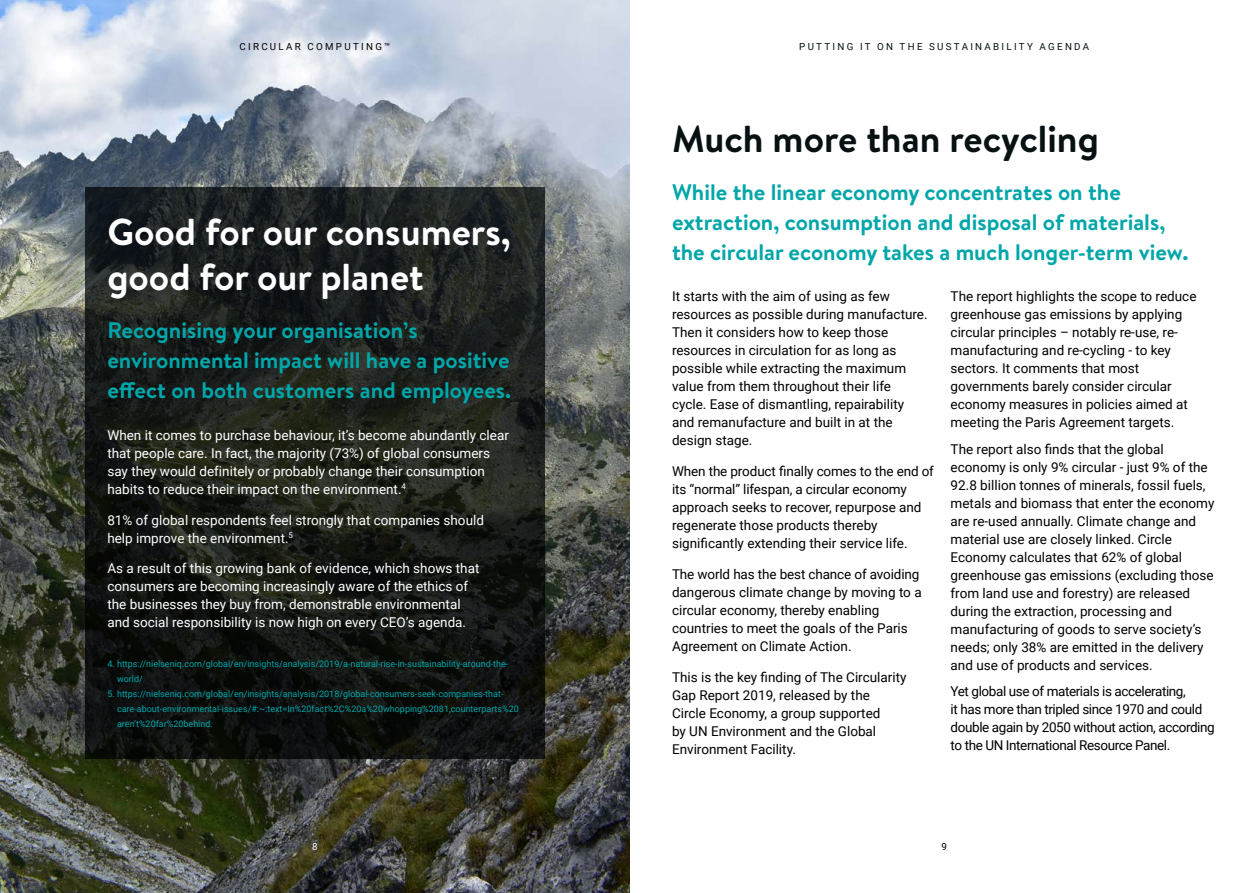
<style>
.page{position:relative;width:1259px;height:893px;background:#fff}
.page>*{position:absolute;margin:0;border:0;box-sizing:border-box;transform-origin:0 0}
.t1{font:700 37.5px/45px "Brandon Text";color:#fff}
.t2{font:700 37.5px "Brandon Text";color:#071013}
.t3{font:700 22.5px/30px "Brandon Text";color:#00a6a9}
.t4{font:13.5px/18px "Roboto";color:#000}
.t5{font:13.5px/18px "Roboto";color:#fff}
.t6{font:13.5px/18px "Roboto";letter-spacing:-.03em;color:#000}
.t7{font:9.75px "Roboto";letter-spacing:.235em;color:#071013}
.t8{font:9.75px "Roboto";letter-spacing:.235em;color:#000}
.t9{font:9.75px "Roboto";color:#fff}
.t10{font:9px/15px "Roboto";color:#00a6a9}
</style>
<div class="page">
<img style="left:0;top:0;width:629px;height:893px">
<svg style="left:85px;top:187px;width:459px;height:572px;background:#181c18"></svg>
<p class="t8" style="left:239px;top:40px;width:152px">CIRCULAR COMPUTING™</p>
<h1 class="t1" style="left:107px;top:209px;width:405px">Good for our consumers, good for our planet</h1>
<h2 class="t3" style="left:107px;top:315px;width:405px">Recognising your organisation’s environmental impact will have a positive effect on both customers and employees.</h2>
<p class="t5" style="left:107px;top:425px;width:403px">When it comes to purchase behaviour, it’s become abundantly clear that people care. In fact, the majority (73%) of global consumers say they would definitely or probably change their consumption habits to reduce their impact on the environment.<sup>4</sup></p>
<p class="t5" style="left:107px;top:510px;width:378px">81% of global respondents feel strongly that companies should help improve the environment.<sup>5</sup></p>
<p class="t5" style="left:107px;top:559px;width:373px">As a result of this growing bank of evidence, which shows that consumers are becoming increasingly aware of the ethics of the businesses they buy from, demonstrable environmental and social responsibility is now high on every CEO’s agenda.</p>
<p class="t10" style="left:117px;top:655px;width:393px;text-indent:-10px">4. https://nielseniq.com/global/en/insights/analysis/2019/a-natural-rise-in-sustainability-around-the&shy;world/</p>
<p class="t10" style="left:117px;top:686px;width:403px;text-indent:-10px">5. https://nielseniq.com/global/en/insights/analysis/2018/global-consumers-seek-companies-that&shy;care-about-environmental-issues/#:~:text=In%20fact%2C%20a%20whopping%2081,counterparts%20 aren’t%20far%20behind.</p>
<p class="t9" style="left:312px;top:840px;width:7px">8</p>
<p class="t7" style="left:799px;top:40px;width:291px">PUTTING IT ON THE SUSTAINABILITY AGENDA</p>
<h1 class="t2" style="left:672px;top:113px;width:428px">Much more than recycling</h1>
<h2 class="t3" style="left:672px;top:177px;width:518px">While the linear economy concentrates on the extraction, consumption and disposal of materials, the circular economy takes a much longer-term view.</h2>
<p class="t4" style="left:672px;top:287px;width:257px">It starts with the aim of using as few resources as possible during manufacture.<br>Then it considers how to keep those resources in circulation for as long as possible while extracting the maximum value from them throughout their life cycle. Ease of dismantling, repairability and remanufacture and built in at the design stage.</p>
<p class="t4" style="left:672px;top:462px;width:263px">When the product finally comes to the end of its “normal” lifespan, a circular economy approach seeks to recover, repurpose and regenerate those products thereby significantly extending their service life.</p>
<p class="t4" style="left:672px;top:565px;width:251px">The world has the best chance of avoiding dangerous climate change by moving to a circular economy, thereby enabling countries to meet the goals of the Paris Agreement on Climate Action.</p>
<p class="t4" style="left:672px;top:667px;width:236px">This is the key finding of The Circularity<br>Gap Report 2019, released by the<br>Circle Economy, a group supported<br>by UN Environment and the Global<br>Environment Facility.</p>
<p class="t4" style="left:950px;top:287px;width:247px">The report highlights the scope to reduce greenhouse gas emissions by applying circular principles – notably re-use, re&shy;manufacturing and re-cycling - to key sectors. It comments that most governments barely consider circular economy measures in policies aimed at meeting the Paris Agreement targets.</p>
<p class="t4" style="left:950px;top:439px;width:265px">The report also finds that the global economy is only 9% circular - just 9% of the 92.8 billion tonnes of minerals, fossil fuels, metals and biomass that enter the economy are re-used annually. Climate change and material use are closely linked. Circle Economy calculates that 62% of global greenhouse gas emissions (excluding those from land use and forestry) are released during the extraction, processing and manufacturing of goods to serve society’s needs; only 38% are emitted in the delivery and use of products and services.</p>
<p class="t6" style="left:950px;top:682px;width:266px">Yet global use of materials is accelerating,<br>it has more than tripled since 1970 and could double again by 2050 without action, according to the UN International Resource Panel.</p>
<p class="t8" style="left:941px;top:840px;width:7px">9</p>
</div>
